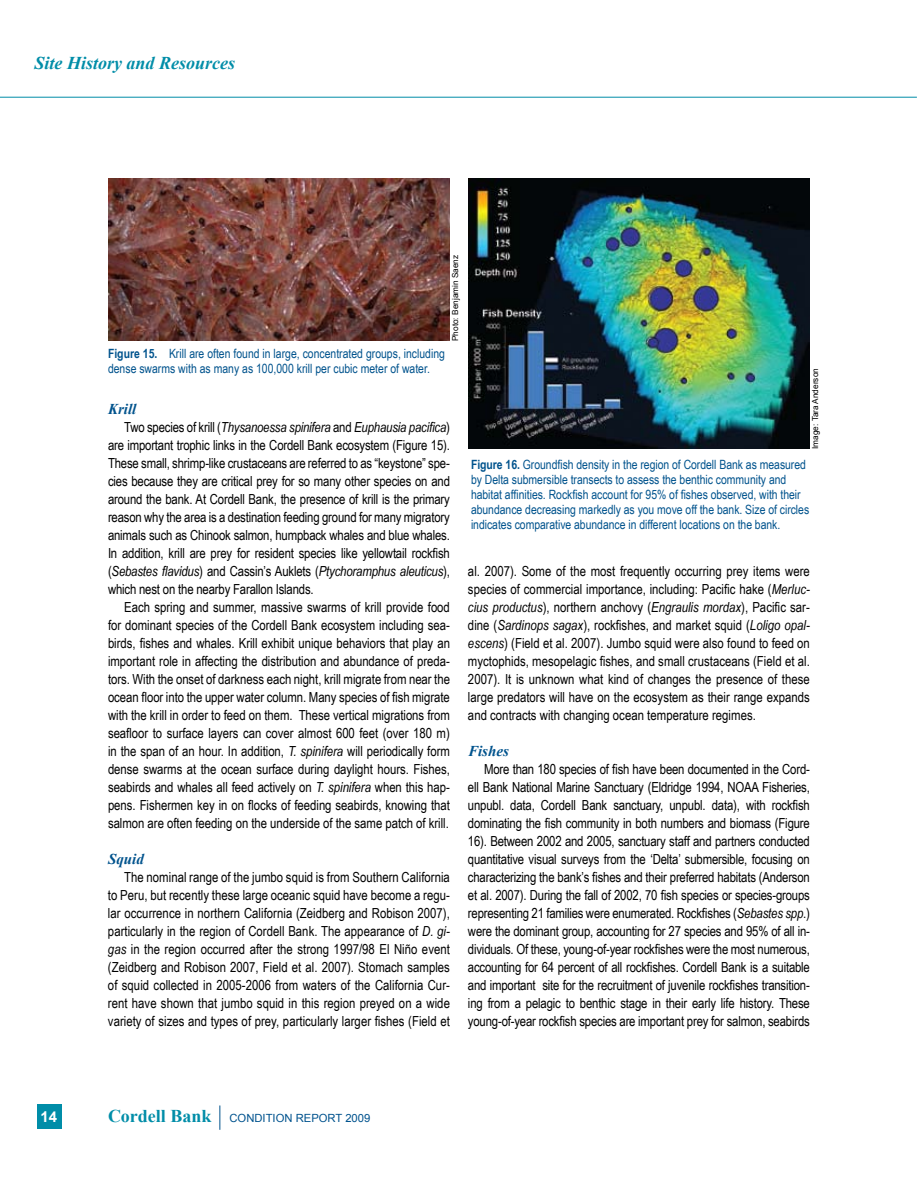
<style>
.page{position:relative;width:918px;height:1188px;background:#fff}
.page>*{position:absolute;margin:0;border:0;box-sizing:border-box;transform-origin:0 0}
.t1{font:italic 700 18px "Times New Roman";color:#008da8}
.t2{font:italic 700 15px "Times New Roman";color:#00538d}
.t3{font:700 15px "Arial";color:#fff}
.t4{font:13.8px/18px "Arial Narrow";color:#000;text-align:justify}
.t5{font:12.75px/15px "Arial Narrow";letter-spacing:-.005em;color:#00538d}
.t6{font:11.25px "Arial";color:#00538e}
.t7{font:8.25px "Arial";color:#000}
.s1{font-weight:700}
.s2{font-style:italic}
.s3{font-family:"Times New Roman";font-weight:700;font-size:18px;color:#008da8}
</style>
<div class="page">
<hr style="left:0;top:97px;width:917px;height:1px;background:#008da8">
<div style="left:37px;top:1105px;width:24px;height:24px;background:#008da8"></div>
<svg style="left:220px;top:1106px;width:1px;height:24px"></svg>
<img style="left:108px;top:178px;width:342px;height:163px">
<img style="left:468px;top:178px;width:342px;height:271px">
<h1 class="t1" style="left:35px;top:50px;width:202px">Site History and Resources</h1>
<p class="t7" style="left:450px;top:341px;width:88px;rotate:-90deg">Photo: Benjamin Saenz</p>
<p class="t5" style="left:108px;top:346px;width:339px"><span class="s1">Figure 15.</span> Krill are often found in large, concentrated groups, including dense swarms with as many as 100,000 krill per cubic meter of water.</p>
<p class="t2" style="left:108px;top:399px;width:30px">Krill</p>
<p class="t4" style="left:108px;top:418px;width:344px;text-indent:16px">Two species of krill (<span class="s2">Thysanoessa spinifera</span> and <span class="s2">Euphausia pacifica</span>) are important trophic links in the Cordell Bank ecosystem (Figure 15).<br>These small, shrimp-like crustaceans are referred to as “keystone” spe&shy;cies because they are critical prey for so many other species on and around the bank. At Cordell Bank, the presence of krill is the primary reason why the area is a destination feeding ground for many migratory animals such as Chinook salmon, humpback whales and blue whales.<br>In addition, krill are prey for resident species like yellowtail rockfish (<span class="s2">Sebastes flavidus</span>) and Cassin’s Auklets (<span class="s2">Ptychoramphus aleuticus</span>), which nest on the nearby Farallon Islands.</p>
<p class="t4" style="left:108px;top:598px;width:344px;text-indent:16px">Each spring and summer, massive swarms of krill provide food for dominant species of the Cordell Bank ecosystem including sea&shy;birds, fishes and whales. Krill exhibit unique behaviors that play an important role in affecting the distribution and abundance of preda&shy;tors. With the onset of darkness each night, krill migrate from near the ocean floor into the upper water column. Many species of fish migrate with the krill in order to feed on them. These vertical migrations from seafloor to surface layers can cover almost 600 feet (over 180 m) in the span of an hour. In addition, <span class="s2">T. spinifera</span> will periodically form dense swarms at the ocean surface during daylight hours. Fishes, seabirds and whales all feed actively on <span class="s2">T. spinifera</span> when this hap&shy;pens. Fishermen key in on flocks of feeding seabirds, knowing that salmon are often feeding on the underside of the same patch of krill.</p>
<p class="t2" style="left:108px;top:849px;width:37px">Squid</p>
<p class="t4" style="left:108px;top:868px;width:344px;text-indent:16px">The nominal range of the jumbo squid is from Southern California to Peru, but recently these large oceanic squid have become a regu&shy;lar occurrence in northern California (Zeidberg and Robison 2007), particularly in the region of Cordell Bank. The appearance of <span class="s2">D. gi&shy;gas</span> in the region occurred after the strong 1997/98 El Niño event (Zeidberg and Robison 2007, Field et al. 2007). Stomach samples of squid collected in 2005-2006 from waters of the California Cur&shy;rent have shown that jumbo squid in this region preyed on a wide variety of sizes and types of prey, particularly larger fishes (Field et</p>
<p class="t7" style="left:810px;top:449px;width:82px;rotate:-90deg">Image: Tara Anderson</p>
<p class="t5" style="left:471px;top:457px;width:340px"><span class="s1">Figure 16.</span> Groundfish density in the region of Cordell Bank as measured by Delta submersible transects to assess the benthic community and habitat affinities. Rockfish account for 95% of fishes observed, with their abundance decreasing markedly as you move off the bank. Size of circles indicates comparative abundance in different locations on the bank.</p>
<p class="t4" style="left:468px;top:562px;width:343px">al. 2007). Some of the most frequently occurring prey items were species of commercial importance, including: Pacific hake (<span class="s2">Merluc&shy;cius productus</span>), northern anchovy (<span class="s2">Engraulis mordax</span>), Pacific sar&shy;dine (<span class="s2">Sardinops sagax</span>), rockfishes, and market squid (<span class="s2">Loligo opal&shy;escens</span>) (Field et al. 2007). Jumbo squid were also found to feed on myctophids, mesopelagic fishes, and small crustaceans (Field et al.<br>2007). It is unknown what kind of changes the presence of these large predators will have on the ecosystem as their range expands and contracts with changing ocean temperature regimes.</p>
<p class="t2" style="left:468px;top:741px;width:42px">Fishes</p>
<p class="t4" style="left:468px;top:760px;width:344px;text-indent:16px">More than 180 species of fish have been documented in the Cord&shy;ell Bank National Marine Sanctuary (Eldridge 1994, NOAA Fisheries, unpubl. data, Cordell Bank sanctuary, unpubl. data), with rockfish dominating the fish community in both numbers and biomass (Figure 16). Between 2002 and 2005, sanctuary staff and partners conducted quantitative visual surveys from the ‘Delta’ submersible, focusing on characterizing the bank’s fishes and their preferred habitats (Anderson et al. 2007). During the fall of 2002, 70 fish species or species-groups representing 21 families were enumerated. Rockfishes (<span class="s2">Sebastes spp</span>.) were the dominant group, accounting for 27 species and 95% of all in&shy;dividuals. Of these, young-of-year rockfishes were the most numerous, accounting for 64 percent of all rockfishes. Cordell Bank is a suitable and important site for the recruitment of juvenile rockfishes transition&shy;ing from a pelagic to benthic stage in their early life history. These young-of-year rockfish species are important prey for salmon, seabirds</p>
<p class="t3" style="left:40px;top:1107px;width:18px">14</p>
<p class="t6" style="left:108px;top:1110px;width:264px"><span class="s3">Cordell Bank</span> CONDITION REPORT 2009</p>
</div>
